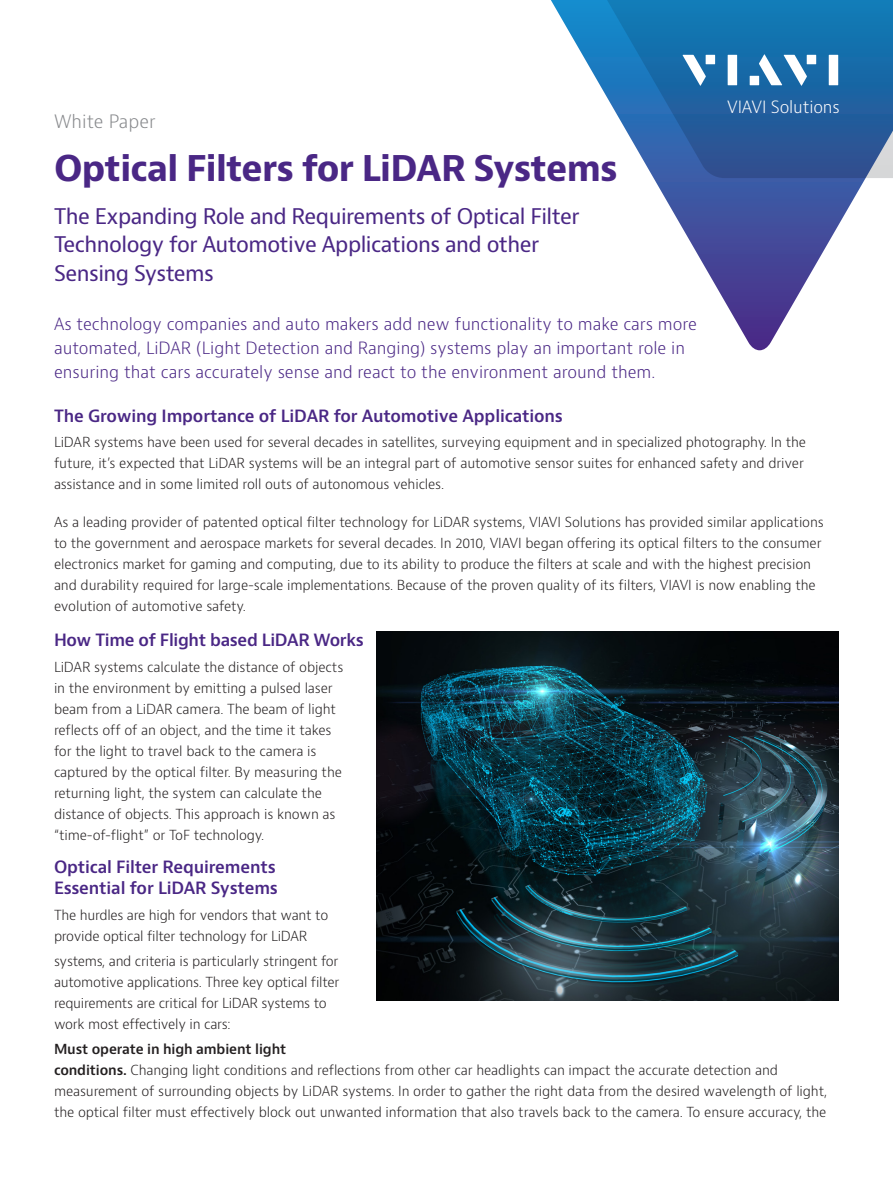
<style>
.page{position:relative;width:893px;height:1191px;background:#fff}
.page>*{position:absolute;margin:0;border:0;box-sizing:border-box;transform-origin:0 0}
.H1_Title_24{font:700 34.5px "Bernino Sans";letter-spacing:-.02em;color:#4a2785}
.Cover_headline_28_33{font:21px/28.5px "Bernino Sans";letter-spacing:-.025em;color:#4a2785}
.P_DocType{font:300 18px "Bernino Sans";color:#87898c}
.P_Intro_12_20{font:300 16.5px/24px "Bernino Sans";color:#4a2785}
.H2_Bullet_Heading_Pu{font:600 16.5px/21px "Bernino Sans";letter-spacing:-.015em;color:#4a2785}
.P_10_16{font:600 16.5px "Bernino Sans";letter-spacing:-.01em;color:#4a2785}
.t1{font:300 16.5px "Bernino Sans";letter-spacing:-.01em;color:#fff}
.P_10_16-2{font:300 13.5px/21px "Bernino Sans";letter-spacing:-.01em;color:#231f20}
.P_Bulleted_Features{font:300 13.5px/21px "Bernino Sans";letter-spacing:-.02em;color:#231f20}
.s1{font-weight:600}
</style>
<div class="page">
<svg style="left:653px;top:178px;width:213px;height:172px"></svg>
<svg style="left:551px;top:0;width:342px;height:178px"></svg>
<svg style="left:682px;top:55px;width:24px;height:31px"></svg>
<div style="left:706px;top:55px;width:9px;height:9px;background:#fff"></div>
<div style="left:728px;top:55px;width:9px;height:30px;background:#fff"></div>
<div style="left:807px;top:55px;width:9px;height:9px;background:#fff"></div>
<div style="left:829px;top:55px;width:9px;height:30px;background:#fff"></div>
<svg style="left:759px;top:54px;width:48px;height:32px"></svg>
<div style="left:750px;top:76px;width:9px;height:9px;background:#fff"></div>
<img style="left:376px;top:632px;width:463px;height:368px">
<p class="P_DocType" style="left:54px;top:110px;width:103px">White Paper</p>
<p class="H1_Title_24" style="left:54px;top:146px;width:565px">Optical Filters for LiDAR Systems</p>
<p class="Cover_headline_28_33" style="left:54px;top:202px;width:527px">The Expanding Role and Requirements of Optical Filter<br>Technology for Automotive Applications and other<br>Sensing Systems</p>
<p class="P_Intro_12_20" style="left:54px;top:312px;width:644px">As technology companies and auto makers add new functionality to make cars more automated, LiDAR (Light Detection and Ranging) systems play an important role in ensuring that cars accurately sense and react to the environment around them.</p>
<p class="t1" style="left:727px;top:96px;width:114px">VIAVI Solutions</p>
<p class="P_10_16" style="left:54px;top:405px;width:510px">The Growing Importance of LiDAR for Automotive Applications</p>
<p class="P_10_16-2" style="left:54px;top:432px;width:754px">LiDAR systems have been used for several decades in satellites, surveying equipment and in specialized photography. In the future, it’s expected that LiDAR systems will be an integral part of automotive sensor suites for enhanced safety and driver assistance and in some limited roll outs of autonomous vehicles.</p>
<p class="P_10_16-2" style="left:54px;top:512px;width:771px">As a leading provider of patented optical filter technology for LiDAR systems, VIAVI Solutions has provided similar applications to the government and aerospace markets for several decades. In 2010, VIAVI began offering its optical filters to the consumer electronics market for gaming and computing, due to its ability to produce the filters at scale and with the highest precision and durability required for large-scale implementations. Because of the proven quality of its filters, VIAVI is now enabling the evolution of automotive safety.</p>
<p class="H2_Bullet_Heading_Pu" style="left:54px;top:630px;width:311px">How Time of Flight based LiDAR Works</p>
<p class="P_Bulleted_Features" style="left:54px;top:656px;width:291px">LiDAR systems calculate the distance of objects in the environment by emitting a pulsed laser beam from a LiDAR camera. The beam of light reflects off of an object, and the time it takes for the light to travel back to the camera is captured by the optical filter. By measuring the returning light, the system can calculate the distance of objects. This approach is known as “time-of-flight” or ToF technology.</p>
<p class="H2_Bullet_Heading_Pu" style="left:54px;top:857px;width:225px">Optical Filter Requirements<br>Essential for LiDAR Systems</p>
<p class="P_Bulleted_Features" style="left:54px;top:904px;width:276px">The hurdles are high for vendors that want to provide optical filter technology for LiDAR</p>
<p class="P_Bulleted_Features" style="left:54px;top:950px;width:287px">systems, and criteria is particularly stringent for automotive applications. Three key optical filter requirements are critical for LiDAR systems to work most effectively in cars:</p>
<p class="P_10_16-2" style="left:54px;top:1039px;width:775px"><span class="s1">Must operate in high ambient light<br>conditions.</span> Changing light conditions and reflections from other car headlights can impact the accurate detection and measurement of surrounding objects by LiDAR systems. In order to gather the right data from the desired wavelength of light, the optical filter must effectively block out unwanted information that also travels back to the camera. To ensure accuracy, the</p>
</div>
